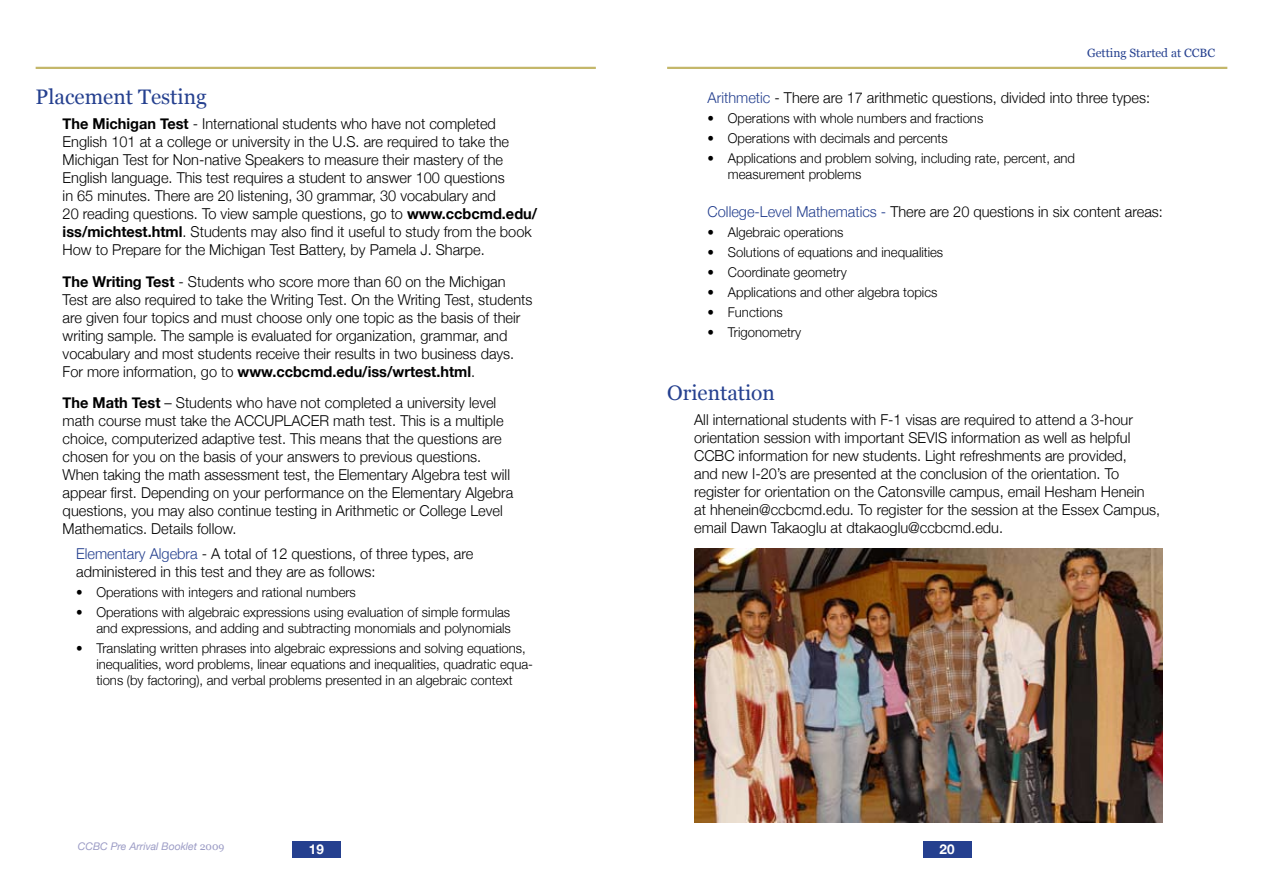
<style>
.page{position:relative;width:1263px;height:893px;background:#fff}
.page>*{position:absolute;margin:0;border:0;box-sizing:border-box;transform-origin:0 0}
.t1{font:21px "Georgia";color:#25408f}
.t2{font:300 15px/18px "Helvetica Neue";color:#000}
.t3{font:300 13.5px/16.2px "Helvetica Neue";color:#000}
.t4{font:700 13.5px "Helvetica Neue";color:#fff}
.t5{font:12px "Georgia";color:#25408f}
.t6{font:italic 10.5px "Helvetica Neue";color:#9b9bc5}
.s1{font-weight:700}
.s2{color:#25408f}
.s3{font-family:"Georgia";font-style:normal}
</style>
<div class="page">
<hr style="left:36px;top:67px;width:560px;height:2px;background:#c4b76a">
<div style="left:292px;top:841px;width:48px;height:16px;background:#25408f"></div>
<hr style="left:667px;top:67px;width:560px;height:2px;background:#c4b76a">
<div style="left:923px;top:841px;width:48px;height:16px;background:#25408f"></div>
<img style="left:695px;top:549px;width:467px;height:273px">
<h1 class="t1" style="left:36px;top:84px;width:173px">Placement Testing</h1>
<p class="t2" style="left:63px;top:114px;width:476px"><span class="s1">The Michigan Test</span> - International students who have not completed English 101 at a college or university in the U.S. are required to take the Michigan Test for Non-native Speakers to measure their mastery of the English language. This test requires a student to answer 100 questions<br>in 65 minutes. There are 20 listening, 30 grammar, 30 vocabulary and<br>20 reading questions. To view sample questions, go to <span class="s1">www.ccbcmd.edu/ iss/michtest.html</span>. Students may also find it useful to study from the book How to Prepare for the Michigan Test Battery, by Pamela J. Sharpe.</p>
<p class="t2" style="left:63px;top:272px;width:471px"><span class="s1">The Writing Test</span> - Students who score more than 60 on the Michigan Test are also required to take the Writing Test. On the Writing Test, students are given four topics and must choose only one topic as the basis of their writing sample. The sample is evaluated for organization, grammar, and vocabulary and most students receive their results in two business days.<br>For more information, go to <span class="s1">www.ccbcmd.edu/iss/wrtest.html</span>.</p>
<p class="t2" style="left:63px;top:393px;width:452px"><span class="s1">The Math Test</span> – Students who have not completed a university level math course must take the ACCUPLACER math test. This is a multiple choice, computerized adaptive test. This means that the questions are chosen for you on the basis of your answers to previous questions.<br>When taking the math assessment test, the Elementary Algebra test will appear first. Depending on your performance on the Elementary Algebra questions, you may also continue testing in Arithmetic or College Level Mathematics. Details follow.</p>
<p class="t2" style="left:76px;top:544px;width:399px"><span class="s2">Elementary Algebra</span> - A total of 12 questions, of three types, are administered in this test and they are as follows:</p>
<p class="t3" style="left:76px;top:584px;width:281px">• Operations with integers and rational numbers</p>
<p class="t3" style="left:76px;top:604px;width:436px;text-align:right">• Operations with algebraic expressions using evaluation of simple formulas and expressions, and adding and subtracting monomials and polynomials</p>
<p class="t3" style="left:96px;top:640px;width:438px;text-indent:-20px">• Translating written phrases into algebraic expressions and solving equations, inequalities, word problems, linear equations and inequalities, quadratic equa&shy;tions (by factoring), and verbal problems presented in an algebraic context</p>
<p class="t5" style="left:1087px;top:46px;width:129px">Getting Started at CCBC</p>
<p class="t2" style="left:708px;top:88px;width:444px"><span class="s2">Arithmetic</span> - There are 17 arithmetic questions, divided into three types:</p>
<p class="t3" style="left:708px;top:110px;width:277px">• Operations with whole numbers and fractions</p>
<p class="t3" style="left:708px;top:130px;width:241px">• Operations with decimals and percents</p>
<p class="t3" style="left:728px;top:150px;width:349px;text-indent:-20px">• Applications and problem solving, including rate, percent, and measurement problems</p>
<p class="t2" style="left:708px;top:203px;width:457px"><span class="s2">College-Level Mathematics -</span> There are 20 questions in six content areas:</p>
<p class="t3" style="left:708px;top:224px;width:137px">• Algebraic operations</p>
<p class="t3" style="left:708px;top:244px;width:237px">• Solutions of equations and inequalities</p>
<p class="t3" style="left:708px;top:264px;width:141px">• Coordinate geometry</p>
<p class="t3" style="left:708px;top:284px;width:231px">• Applications and other algebra topics</p>
<p class="t3" style="left:708px;top:304px;width:77px">• Functions</p>
<p class="t3" style="left:708px;top:324px;width:95px">• Trigonometry</p>
<h1 class="t1" style="left:667px;top:380px;width:109px">Orientation</h1>
<p class="t2" style="left:694px;top:410px;width:468px">All international students with F-1 visas are required to attend a 3-hour orientation session with important SEVIS information as well as helpful CCBC information for new students. Light refreshments are provided,<br>and new I-20’s are presented at the conclusion of the orientation. To register for orientation on the Catonsville campus, email Hesham Henein<br>at hhenein@ccbcmd.edu. To register for the session at the Essex Campus, email Dawn Takaoglu at dtakaoglu@ccbcmd.edu.</p>
<p class="t6" style="left:78px;top:840px;width:148px">CCBC Pre Arrival Booklet <span class="s3">2009</span></p>
<p class="t4" style="left:309px;top:841px;width:17px">19</p>
<p class="t4" style="left:940px;top:841px;width:17px">20</p>
</div>
